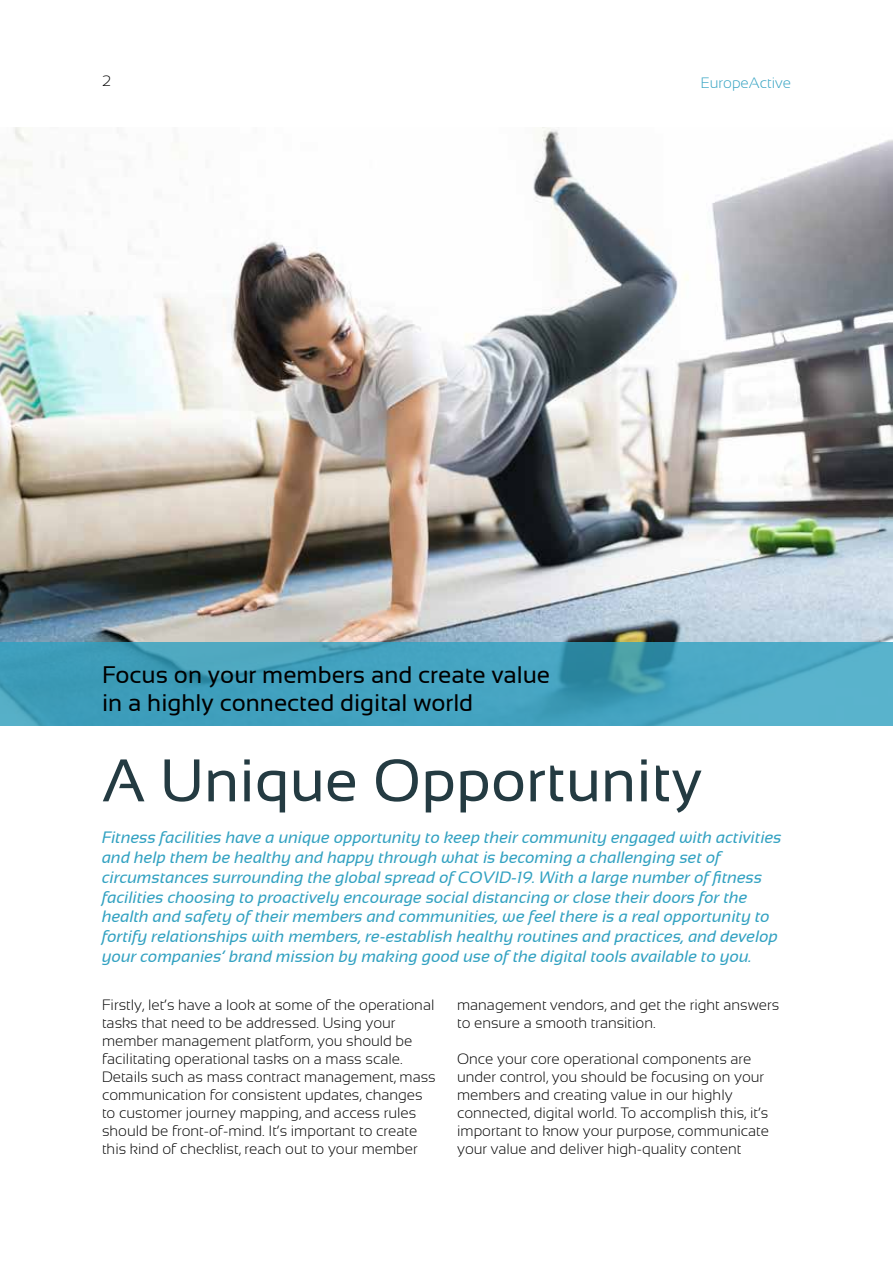
<style>
.page{position:relative;width:893px;height:1263px;background:#fff}
.page>*{position:absolute;margin:0;border:0;box-sizing:border-box;transform-origin:0 0}
.t1{font:60px "Sansation";color:#243b42}
.t2{font:24px/28.8px "Sansation";color:#000}
.t3{font:italic 16.5px/19.8px "Sansation";color:#31a1c1}
.t4{font:300 15px/18px "Sansation";color:#000}
.t5{font:300 15px "Sansation";color:#31a1c1}
</style>
<div class="page">
<img style="left:0;top:128px;width:893px;height:514px">
<svg style="left:0;top:642px;width:893px;height:84px;background:#44a2bd"></svg>
<p class="t4" style="left:102px;top:72px;width:11px">2</p>
<p class="t5" style="left:701px;top:75px;width:92px">EuropeActive</p>
<h2 class="t2" style="left:102px;top:660px;width:449px">Focus on your members and create value in a highly connected digital world</h2>
<h1 class="t1" style="left:102px;top:747px;width:602px">A Unique Opportunity</h1>
<p class="t3" style="left:102px;top:827px;width:681px">Fitness facilities have a unique opportunity to keep their community engaged with activities and help them be healthy and happy through what is becoming a challenging set of circumstances surrounding the global spread of COVID-19. With a large number of fitness facilities choosing to proactively encourage social distancing or close their doors for the health and safety of their members and communities, we feel there is a real opportunity to fortify relationships with members, re-establish healthy routines and practices, and develop your companies’ brand mission by making good use of the digital tools available to you.</p>
<p class="t4" style="left:102px;top:995px;width:335px">Firstly, let’s have a look at some of the operational tasks that need to be addressed. Using your member management platform, you should be facilitating operational tasks on a mass scale.<br>Details such as mass contract management, mass communication for consistent updates, changes to customer journey mapping, and access rules should be front-of-mind. It’s important to create this kind of checklist, reach out to your member</p>
<p class="t4" style="left:457px;top:995px;width:324px">management vendors, and get the right answers to ensure a smooth transition.</p>
<p class="t4" style="left:457px;top:1049px;width:313px">Once your core operational components are under control, you should be focusing on your members and creating value in our highly connected, digital world. To accomplish this, it’s important to know your purpose, communicate your value and deliver high-quality content</p>
</div>
